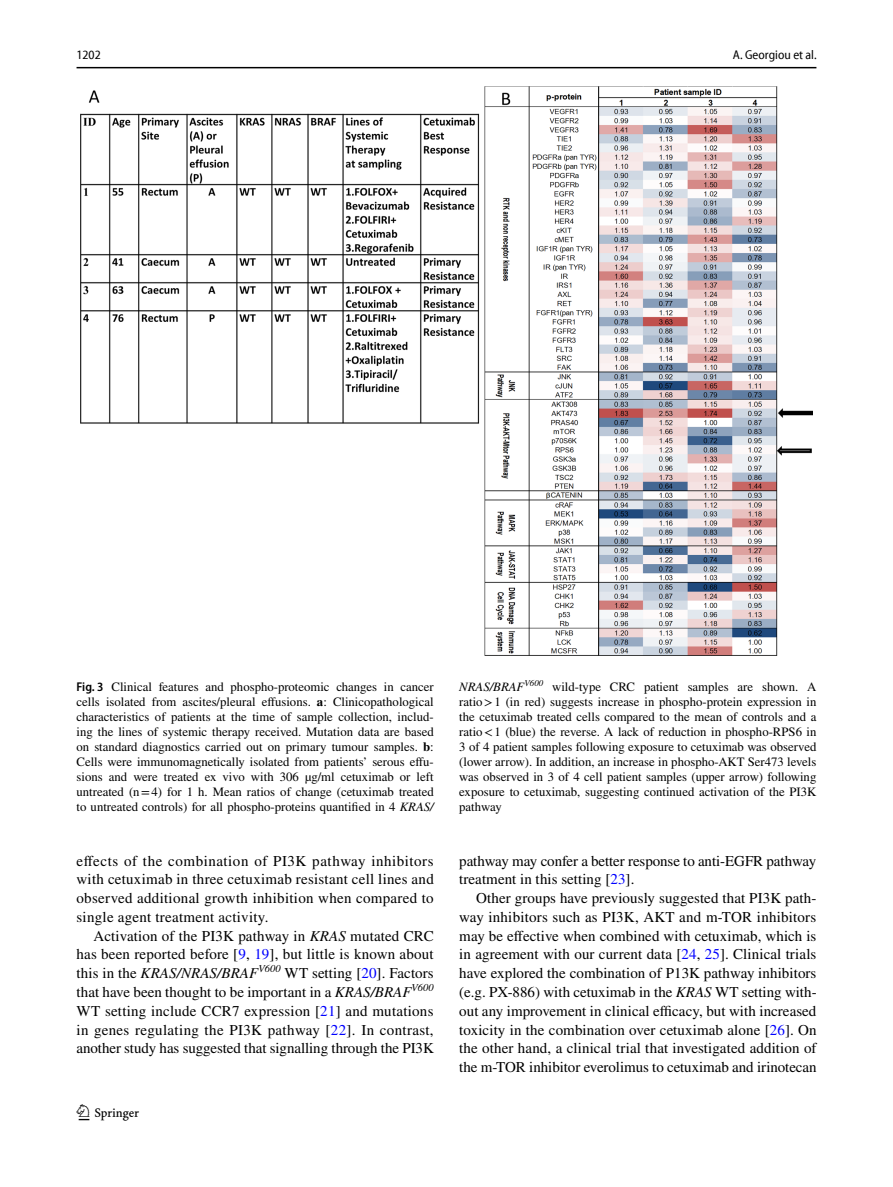
<style>
.page{position:relative;width:893px;height:1187px;background:#fff}
.page>*{position:absolute;margin:0;border:0;box-sizing:border-box;transform-origin:0 0}
.t1{font:22.5px "Springnew Regular 2";color:#000}
.t2{font:15px/18.8px "STIX";letter-spacing:-.005em;color:#000;text-align:justify}
.t3{font:12.75px/15px "STIX";color:#000;text-align:justify}
.t4{font:semi-condensed 12.75px "Myriad Pro Unic";color:#000}
.s1{font-family:"Myriad Pro";font-weight:600;font-stretch:semi-condensed}
.s2{font-weight:700}
.s3{font-style:italic}
.s4{color:#00f}
</style>
<div class="page">
<hr style="left:77px;top:67px;width:739px;height:1px;background:#000">
<img style="left:81px;top:87px;width:731px;height:568px">
<p class="t4" style="left:77px;top:50px;width:26px">1202</p>
<p class="t4" style="left:733px;top:50px;width:85px">A. Georgiou et al.</p>
<p class="t3" style="left:77px;top:680px;width:359px"><span class="s1">Fig. 3</span> Clinical features and phospho-proteomic changes in cancer cells isolated from ascites/pleural effusions. <span class="s2">a</span>: Clinicopathological characteristics of patients at the time of sample collection, includ&shy;ing the lines of systemic therapy received. Mutation data are based on standard diagnostics carried out on primary tumour samples. <span class="s2">b</span>:<br>Cells were immunomagnetically isolated from patients’ serous effu&shy;sions and were treated ex vivo with 306 µg/ml cetuximab or left untreated (n=4) for 1 h. Mean ratios of change (cetuximab treated to untreated controls) for all phospho-proteins quantified in 4 <span class="s3">KRAS/</span></p>
<p class="t3" style="left:459px;top:680px;width:359px"><span class="s3">NRAS/BRAF</span><sup>V600</sup> wild-type CRC patient samples are shown. A ratio&gt;1 (in red) suggests increase in phospho-protein expression in the cetuximab treated cells compared to the mean of controls and a ratio&lt;1 (blue) the reverse. A lack of reduction in phospho-RPS6 in 3 of 4 patient samples following exposure to cetuximab was observed (lower arrow). In addition, an increase in phospho-AKT Ser473 levels was observed in 3 of 4 cell patient samples (upper arrow) following exposure to cetuximab, suggesting continued activation of the PI3K pathway</p>
<p class="t2" style="left:77px;top:852px;width:359px">effects of the combination of PI3K pathway inhibitors with cetuximab in three cetuximab resistant cell lines and observed additional growth inhibition when compared to single agent treatment activity.</p>
<p class="t2" style="left:77px;top:927px;width:359px;text-indent:17px">Activation of the PI3K pathway in <span class="s3">KRAS</span> mutated CRC has been reported before [<span class="s4">9</span>, <span class="s4">19</span>], but little is known about this in the <span class="s3">KRAS/NRAS/BRAF</span><sup>V600</sup> WT setting [<span class="s4">20</span>]. Factors that have been thought to be important in a <span class="s3">KRAS/BRAF</span><sup>V600<br></sup>WT setting include CCR7 expression [<span class="s4">21</span>] and mutations in genes regulating the PI3K pathway [<span class="s4">22</span>]. In contrast, another study has suggested that signalling through the PI3K</p>
<h1 class="t1" style="left:79px;top:1104px;width:62px">1 3</h1>
<p class="t2" style="left:459px;top:852px;width:358px">pathway may confer a better response to anti-EGFR pathway treatment in this setting [<span class="s4">23</span>].</p>
<p class="t2" style="left:459px;top:889px;width:359px;text-indent:17px">Other groups have previously suggested that PI3K path&shy;way inhibitors such as PI3K, AKT and m-TOR inhibitors may be effective when combined with cetuximab, which is in agreement with our current data [<span class="s4">24</span>, <span class="s4">25</span>]. Clinical trials have explored the combination of P13K pathway inhibitors (e.g. PX-886) with cetuximab in the <span class="s3">KRAS</span> WT setting with&shy;out any improvement in clinical efficacy, but with increased toxicity in the combination over cetuximab alone [<span class="s4">26</span>]. On the other hand, a clinical trial that investigated addition of the m-TOR inhibitor everolimus to cetuximab and irinotecan</p>
</div>
